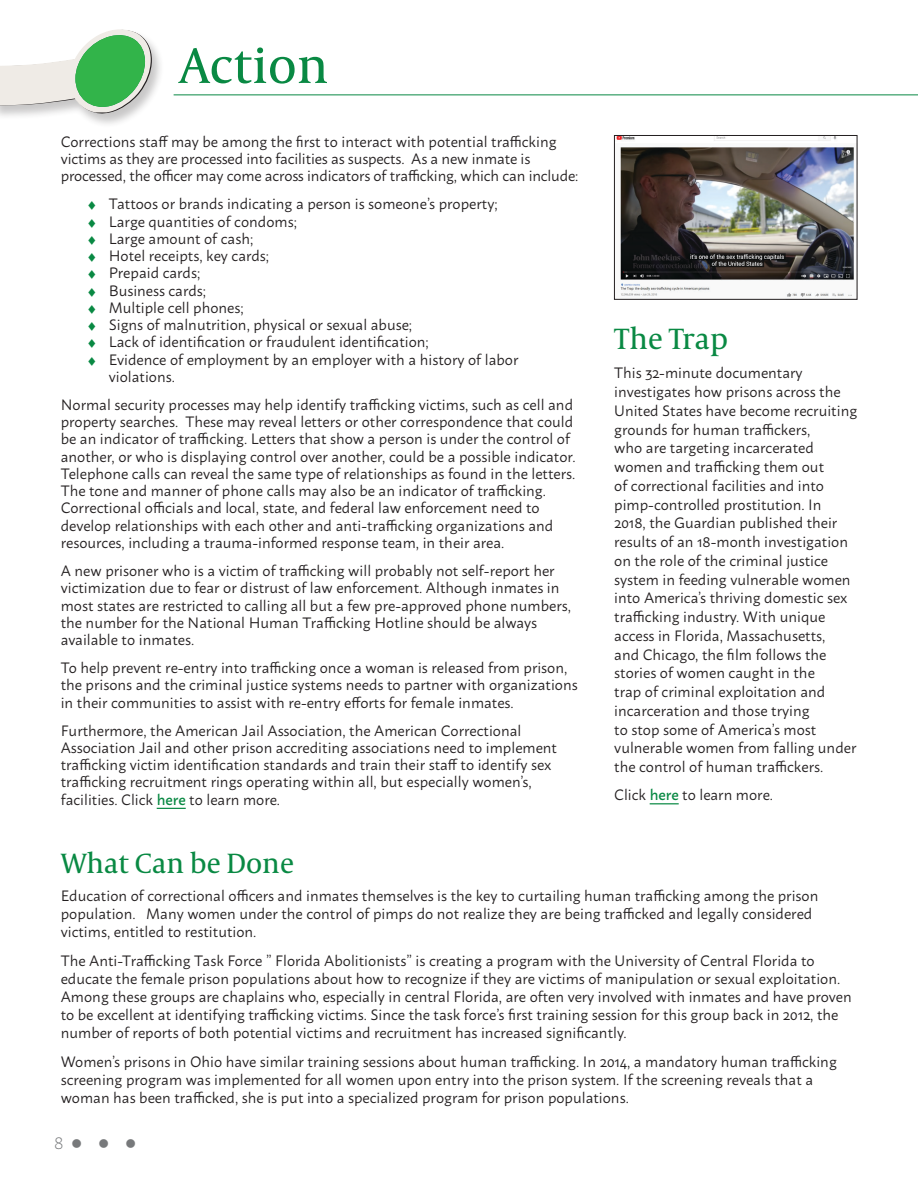
<style>
.page{position:relative;width:918px;height:1188px;background:#fff}
.page>*{position:absolute;margin:0;border:0;box-sizing:border-box;transform-origin:0 0}
.t1{font:51px "Capitolium News 2";color:#098943}
.t2{font:30px "Capitolium News 2";color:#098943}
.t3{font:28.5px "Capitolium News 2";color:#098943}
.t4{font:300 16.5px "Macho";color:#77797b}
.t5{font:15px/17.2px "Macho";color:#231f20}
.s1{color:#098943}
.s2{font-weight:500;color:#098943}
</style>
<div class="page">
<div style="left:0;top:29px;width:165px;height:99px;background:#231f20;opacity:.25"></div>
<svg style="left:0;top:29px;width:152px;height:86px"></svg>
<svg style="left:157px;top:808px;width:29px;height:1px"></svg>
<svg style="left:650px;top:803px;width:29px;height:1px"></svg>
<img style="left:616px;top:137px;width:238px;height:161px">
<div style="left:614px;top:135px;width:243px;height:165px;border:1px solid #231f20"></div>
<hr style="left:174px;top:94px;width:744px;height:1px;background:#098943">
<p class="t1" style="left:179px;top:30px;width:151px">Action</p>
<p class="t5" style="left:61px;top:131px;width:519px">Corrections staff may be among the first to interact with potential trafficking victims as they are processed into facilities as suspects. As a new inmate is processed, the officer may come across indicators of trafficking, which can include:</p>
<p class="t5" style="left:88px;top:194px;width:412px"><span class="s1">♦</span> Tattoos or brands indicating a person is someone’s property;</p>
<p class="t5" style="left:88px;top:211px;width:211px"><span class="s1">♦</span> Large quantities of condoms;</p>
<p class="t5" style="left:88px;top:228px;width:167px"><span class="s1">♦</span> Large amount of cash;</p>
<p class="t5" style="left:88px;top:246px;width:183px"><span class="s1">♦</span> Hotel receipts, key cards;</p>
<p class="t5" style="left:88px;top:263px;width:114px"><span class="s1">♦</span> Prepaid cards;</p>
<p class="t5" style="left:88px;top:280px;width:120px"><span class="s1">♦</span> Business cards;</p>
<p class="t5" style="left:88px;top:297px;width:157px"><span class="s1">♦</span> Multiple cell phones;</p>
<p class="t5" style="left:88px;top:315px;width:326px"><span class="s1">♦</span> Signs of malnutrition, physical or sexual abuse;</p>
<p class="t5" style="left:88px;top:332px;width:343px"><span class="s1">♦</span> Lack of identification or fraudulent identification;</p>
<p class="t5" style="left:109px;top:349px;width:411px;text-indent:-21px"><span class="s1">♦</span> Evidence of employment by an employer with a history of labor violations.</p>
<p class="t5" style="left:61px;top:395px;width:516px">Normal security processes may help identify trafficking victims, such as cell and property searches. These may reveal letters or other correspondence that could be an indicator of trafficking. Letters that show a person is under the control of another, or who is displaying control over another, could be a possible indicator.<br>Telephone calls can reveal the same type of relationships as found in the letters.<br>The tone and manner of phone calls may also be an indicator of trafficking.<br>Correctional officials and local, state, and federal law enforcement need to develop relationships with each other and anti-trafficking organizations and resources, including a trauma-informed response team, in their area.</p>
<p class="t5" style="left:61px;top:561px;width:512px">A new prisoner who is a victim of trafficking will probably not self-report her victimization due to fear or distrust of law enforcement. Although inmates in most states are restricted to calling all but a few pre-approved phone numbers, the number for the National Human Trafficking Hotline should be always available to inmates.</p>
<p class="t5" style="left:61px;top:658px;width:519px">To help prevent re-entry into trafficking once a woman is released from prison, the prisons and the criminal justice systems needs to partner with organizations in their communities to assist with re-entry efforts for female inmates.</p>
<p class="t5" style="left:61px;top:720px;width:498px">Furthermore, the American Jail Association, the American Correctional Association Jail and other prison accrediting associations need to implement trafficking victim identification standards and train their staff to identify sex trafficking recruitment rings operating within all, but especially women’s, facilities. Click <span class="s2">here</span> to learn more.</p>
<p class="t2" style="left:614px;top:318px;width:115px">The Trap</p>
<p class="t5" style="left:614px;top:362px;width:244px;line-height:18.8px">This 32-minute documentary investigates how prisons across the United States have become recruiting grounds for human traffickers,<br>who are targeting incarcerated women and trafficking them out<br>of correctional facilities and into pimp-controlled prostitution. In<br>2018, the Guardian published their results of an 18-month investigation on the role of the criminal justice system in feeding vulnerable women into America’s thriving domestic sex trafficking industry. With unique access in Florida, Massachusetts,<br>and Chicago, the film follows the stories of women caught in the<br>trap of criminal exploitation and incarceration and those trying<br>to stop some of America’s most vulnerable women from falling under the control of human traffickers.</p>
<p class="t5" style="left:614px;top:785px;width:160px">Click <span class="s2">here</span> to learn more.</p>
<p class="t3" style="left:61px;top:843px;width:235px">What Can be Done</p>
<p class="t5" style="left:61px;top:886px;width:759px;line-height:18px">Education of correctional officers and inmates themselves is the key to curtailing human trafficking among the prison population. Many women under the control of pimps do not realize they are being trafficked and legally considered victims, entitled to restitution.</p>
<p class="t5" style="left:61px;top:951px;width:792px;line-height:18px">The Anti-Trafficking Task Force ” Florida Abolitionists” is creating a program with the University of Central Florida to educate the female prison populations about how to recognize if they are victims of manipulation or sexual exploitation.<br>Among these groups are chaplains who, especially in central Florida, are often very involved with inmates and have proven to be excellent at identifying trafficking victims. Since the task force’s first training session for this group back in 2012, the number of reports of both potential victims and recruitment has increased significantly.</p>
<p class="t5" style="left:61px;top:1051px;width:778px;line-height:18px">Women’s prisons in Ohio have similar training sessions about human trafficking. In 2014, a mandatory human trafficking screening program was implemented for all women upon entry into the prison system. If the screening reveals that a woman has been trafficked, she is put into a specialized program for prison populations.</p>
<p class="t4" style="left:54px;top:1129px;width:84px">8 ●●●</p>
</div>
